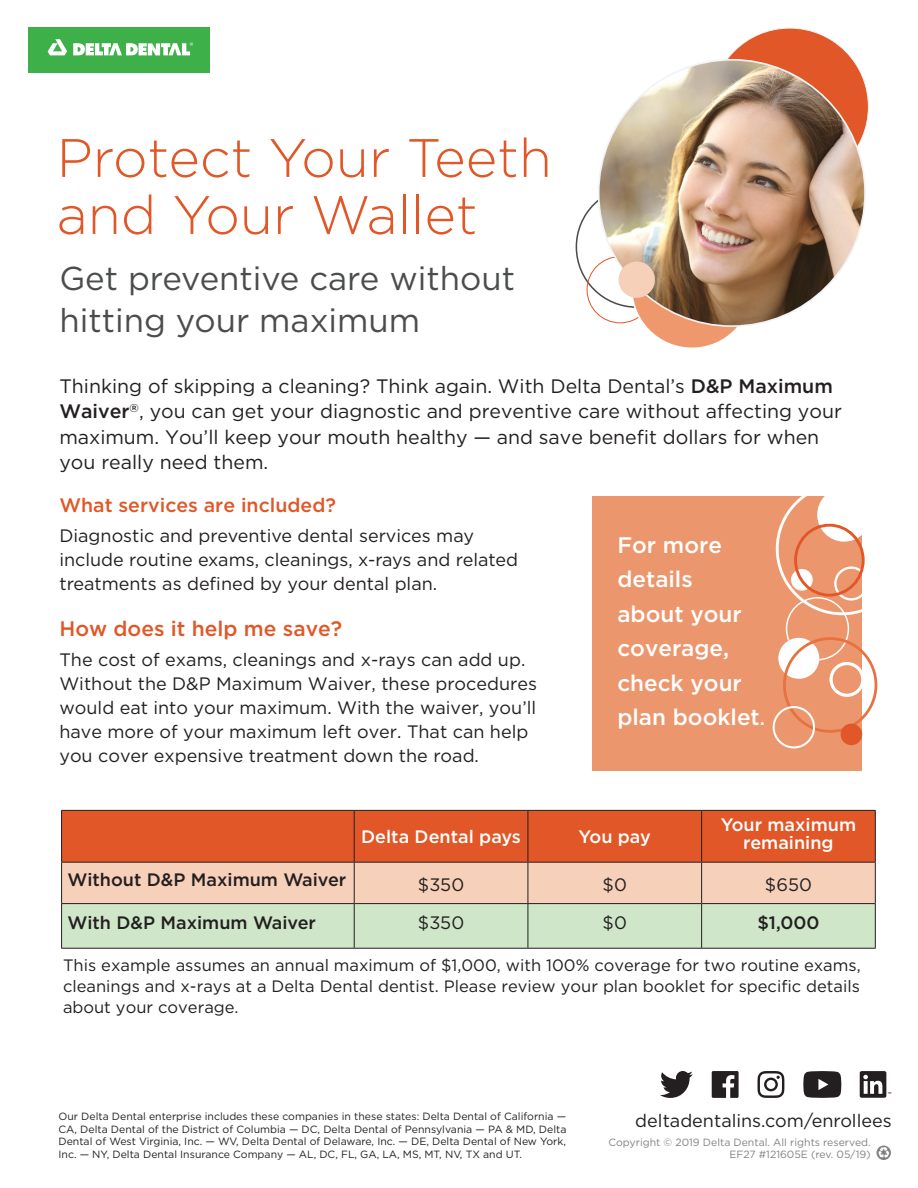
<style>
.page{position:relative;width:918px;height:1188px;background:#fff}
.page>*{position:absolute;margin:0;border:0;box-sizing:border-box;transform-origin:0 0}
.t1{font:300 54px/57px "Gotham";color:#e15727}
.t2{font:33px/42px "Gotham";color:#4b4c4d}
.t3{font:500 22.5px/34.5px "Gotham";color:#fff}
.Body{font:500 21px "Gotham";color:#e15727}
.Body-2{font:19.5px/25.5px "Gotham";color:#231f20}
.Body-3{font:500 19.5px "Gotham";color:#e15727}
.Body-4{font:18px/24px "Gotham";color:#231f20}
.Body-5{font:500 18px "Gotham";color:#231f20}
.Body-6{font:500 18px/18px "Gotham";color:#fff;text-align:center}
.Body-7{font:16.5px/21px "Gotham";color:#231f20;text-align:justify}
.t4{font:10.5px/12.6px "Gotham";color:#231f20;text-align:justify}
.t5{font:10.5px "Gotham";color:#808285}
.s1{font-weight:500}
.s2{font-size:19.5px}
</style>
<div class="page">
<div style="left:28px;top:27px;width:182px;height:45px;background:#3eb049"></div>
<svg style="left:48px;top:39px;width:19px;height:16px"></svg>
<svg style="left:73px;top:43px;width:120px;height:13px"></svg>
<div style="left:632px;top:228px;width:120px;height:120px;background:#ef986e;border-radius:50%"></div>
<div style="left:711px;top:28px;width:157px;height:157px;background:#e15727;border-radius:50%"></div>
<img style="left:599px;top:60px;width:266px;height:266px;border-radius:133px">
<div style="left:619px;top:262px;width:36px;height:36px;background:#f6d0b9;border-radius:50%"></div>
<svg style="left:876px;top:1146px;width:15px;height:14px"></svg>
<svg style="left:62px;top:811px;width:813px;height:137px;background:#dfa886"></svg>
<hr style="left:61px;top:810px;width:293px;height:1px;background:#231f20">
<hr style="left:61px;top:811px;width:1px;height:51px;background:#231f20">
<hr style="left:354px;top:810px;width:174px;height:1px;background:#231f20">
<hr style="left:354px;top:811px;width:1px;height:51px;background:#231f20">
<hr style="left:528px;top:810px;width:174px;height:1px;background:#231f20">
<hr style="left:528px;top:811px;width:1px;height:51px;background:#231f20">
<hr style="left:702px;top:810px;width:174px;height:1px;background:#231f20">
<hr style="left:701px;top:811px;width:1px;height:51px;background:#231f20">
<hr style="left:875px;top:811px;width:1px;height:51px;background:#231f20">
<hr style="left:61px;top:862px;width:293px;height:1px;background:#231f20">
<hr style="left:61px;top:863px;width:1px;height:40px;background:#231f20">
<hr style="left:354px;top:862px;width:174px;height:1px;background:#231f20">
<hr style="left:354px;top:863px;width:1px;height:40px;background:#231f20">
<hr style="left:528px;top:862px;width:174px;height:1px;background:#231f20">
<hr style="left:528px;top:863px;width:1px;height:40px;background:#231f20">
<hr style="left:702px;top:862px;width:174px;height:1px;background:#231f20">
<hr style="left:701px;top:863px;width:1px;height:40px;background:#231f20">
<hr style="left:875px;top:863px;width:1px;height:40px;background:#231f20">
<hr style="left:61px;top:903px;width:293px;height:1px;background:#231f20">
<hr style="left:61px;top:904px;width:1px;height:44px;background:#231f20">
<hr style="left:354px;top:903px;width:174px;height:1px;background:#231f20">
<hr style="left:354px;top:904px;width:1px;height:44px;background:#231f20">
<hr style="left:528px;top:903px;width:174px;height:1px;background:#231f20">
<hr style="left:528px;top:904px;width:1px;height:44px;background:#231f20">
<hr style="left:702px;top:903px;width:174px;height:1px;background:#231f20">
<hr style="left:701px;top:904px;width:1px;height:44px;background:#231f20">
<hr style="left:875px;top:904px;width:1px;height:44px;background:#231f20">
<hr style="left:61px;top:948px;width:293px;height:1px;background:#231f20">
<hr style="left:354px;top:948px;width:174px;height:1px;background:#231f20">
<hr style="left:528px;top:948px;width:174px;height:1px;background:#231f20">
<hr style="left:702px;top:948px;width:174px;height:1px;background:#231f20">
<div style="left:592px;top:496px;width:270px;height:274px;background:#ec966d"></div>
<div style="left:776px;top:482px;width:133px;height:133px;border:3px solid #fff;border-radius:50%"></div>
<div style="left:834px;top:566px;width:34px;height:35px;border:2px solid #fff;border-radius:50%"></div>
<svg style="left:791px;top:569px;width:22px;height:22px"></svg>
<div style="left:817px;top:488px;width:54px;height:54px;background:#fff;border-radius:50%"></div>
<div style="left:786px;top:597px;width:63px;height:63px;border:1px solid #fff;border-radius:50%"></div>
<svg style="left:778px;top:638px;width:41px;height:41px"></svg>
<div style="left:794px;top:524px;width:71px;height:73px;border:3px solid #e15727;border-radius:50%"></div>
<svg style="left:781px;top:635px;width:97px;height:99px"></svg>
<div style="left:773px;top:706px;width:42px;height:42px;border:2px solid #fff;border-radius:50%"></div>
<div style="left:841px;top:724px;width:21px;height:21px;background:#e15727;border-radius:50%"></div>
<div style="left:830px;top:662px;width:34px;height:35px;border:3px solid #fff;border-radius:50%"></div>
<svg style="left:660px;top:1071px;width:33px;height:27px"></svg>
<svg style="left:712px;top:1071px;width:27px;height:27px"></svg>
<svg style="left:758px;top:1071px;width:26px;height:27px"></svg>
<svg style="left:803px;top:1071px;width:38px;height:27px"></svg>
<svg style="left:860px;top:1071px;width:31px;height:27px"></svg>
<p class="t1" style="left:57px;top:128px;width:497px">Protect Your Teeth and Your Wallet</p>
<p class="t2" style="left:59px;top:257px;width:457px">Get preventive care without hitting your maximum</p>
<p class="Body-2" style="left:59px;top:372px;width:784px">Thinking of skipping a cleaning? Think again. With Delta Dental’s <span class="s1">D&amp;P Maximum Waiver</span><sup>®</sup>, you can get your diagnostic and preventive care without affecting your maximum. You’ll keep your mouth healthy — and save benefit dollars for when you really need them.</p>
<p class="Body-3" style="left:59px;top:493px;width:278px">What services are included?</p>
<p class="Body-4" style="left:59px;top:524px;width:460px">Diagnostic and preventive dental services may include routine exams, cleanings, x-rays and related treatments as defined by your dental plan.</p>
<p class="Body" style="left:59px;top:615px;width:284px">How does it help me save?</p>
<p class="Body-4" style="left:59px;top:647px;width:479px">The cost of exams, cleanings and x-rays can add up.<br>Without the D&amp;P Maximum Waiver, these procedures would eat into your maximum. With the waiver, you’ll have more of your maximum left over. That can help you cover expensive treatment down the road.</p>
<p class="t3" style="left:617px;top:527px;width:149px">For more details<br>about your coverage, check your plan booklet<span class="s2">.</span></p>
<p class="Body-6" style="left:361px;top:828px;width:161px">Delta Dental pays</p>
<p class="Body-6" style="left:579px;top:828px;width:74px">You pay</p>
<p class="Body-6" style="left:721px;top:815px;width:137px">Your maximum remaining</p>
<p class="Body-5" style="left:68px;top:867px;width:280px">Without D&amp;P Maximum Waiver</p>
<p class="Body-4" style="left:418px;top:872px;width:48px">$350</p>
<p class="Body-4" style="left:603px;top:872px;width:26px">$0</p>
<p class="Body-4" style="left:765px;top:872px;width:48px">$650</p>
<p class="Body-5" style="left:68px;top:911px;width:250px">With D&amp;P Maximum Waiver</p>
<p class="Body-4" style="left:418px;top:910px;width:48px">$350</p>
<p class="Body-4" style="left:603px;top:910px;width:26px">$0</p>
<p class="Body-5" style="left:757px;top:911px;width:64px">$1,000</p>
<p class="Body-7" style="left:63px;top:955px;width:799px">This example assumes an annual maximum of $1,000, with 100% coverage for two routine exams, cleanings and x-rays at a Delta Dental dentist. Please review your plan booklet for specific details about your coverage.</p>
<p class="t4" style="left:58px;top:1110px;width:509px">Our Delta Dental enterprise includes these companies in these states: Delta Dental of California — CA, Delta Dental of the District of Columbia — DC, Delta Dental of Pennsylvania — PA &amp; MD, Delta Dental of West Virginia, Inc. — WV, Delta Dental of Delaware, Inc. — DE, Delta Dental of New York, Inc. — NY, Delta Dental Insurance Company — AL, DC, FL, GA, LA, MS, MT, NV, TX and UT.</p>
<p class="Body-4" style="left:635px;top:1108px;width:258px">deltadentalins.com/enrollees</p>
<p class="t5" style="left:608px;top:1135px;width:264px">Copyright © 2019 Delta Dental. All rights reserved.</p>
<p class="t5" style="left:729px;top:1147px;width:143px">EF27 #121605E (rev. 05/19)</p>
</div>
